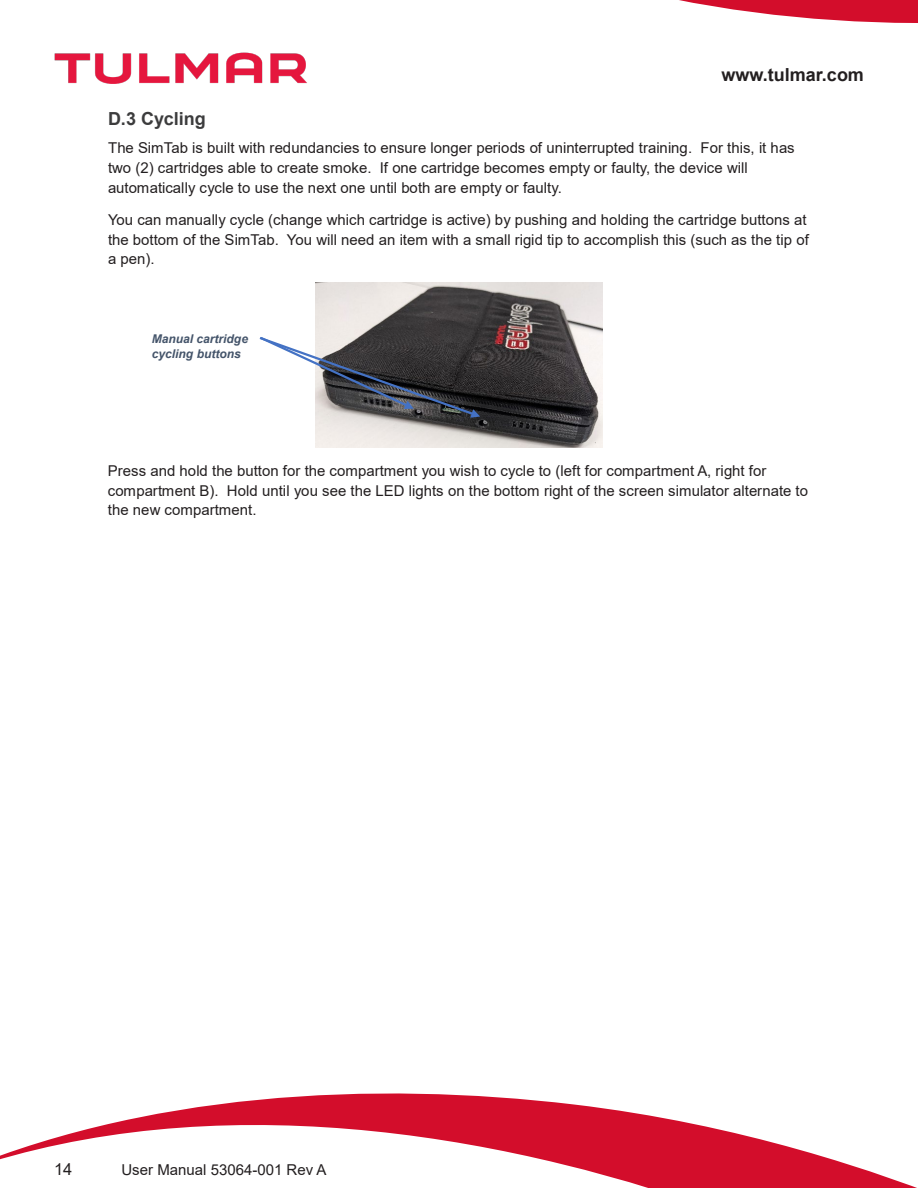
<style>
.page{position:relative;width:918px;height:1188px;background:#fff}
.page>*{position:absolute;margin:0;border:0;box-sizing:border-box;transform-origin:0 0}
.t1{font:700 18px "Arial";color:#231f20}
.t2{font:700 18px "Arial";color:#3c3c3d}
.t3{font:16.5px "Arial";color:#231f20}
.t4{font:15px/19.6px "Arial";color:#231f20}
.t5{font:italic 700 12px/15px "Arial";color:#44546a}
</style>
<div class="page">
<img style="left:315px;top:282px;width:288px;height:165px">
<svg style="left:259px;top:335px;width:221px;height:83px"></svg>
<svg style="left:0;top:1093px;width:917px;height:95px"></svg>
<img style="left:54px;top:52px;width:253px;height:32px">
<svg style="left:679px;top:0;width:239px;height:23px"></svg>
<p class="t1" style="left:722px;top:62px;width:144px">www.tulmar.com</p>
<p class="t2" style="left:108px;top:106px;width:99px">D.3 Cycling</p>
<p class="t4" style="left:108px;top:138px;width:688px">The SimTab is built with redundancies to ensure longer periods of uninterrupted training. For this, it has two (2) cartridges able to create smoke. If one cartridge becomes empty or faulty, the device will automatically cycle to use the next one until both are empty or faulty.</p>
<p class="t4" style="left:108px;top:210px;width:702px">You can manually cycle (change which cartridge is active) by pushing and holding the cartridge buttons at the bottom of the SimTab. You will need an item with a small rigid tip to accomplish this (such as the tip of a pen).</p>
<p class="t5" style="left:152px;top:332px;width:98px">Manual cartridge cycling buttons</p>
<p class="t4" style="left:108px;top:461px;width:702px">Press and hold the button for the compartment you wish to cycle to (left for compartment A, right for compartment B). Hold until you see the LED lights on the bottom right of the screen simulator alternate to the new compartment.</p>
<p class="t3" style="left:54px;top:1157px;width:20px">14</p>
<p class="t4" style="left:122px;top:1159px;width:207px">User Manual 53064-001 Rev A</p>
</div>
